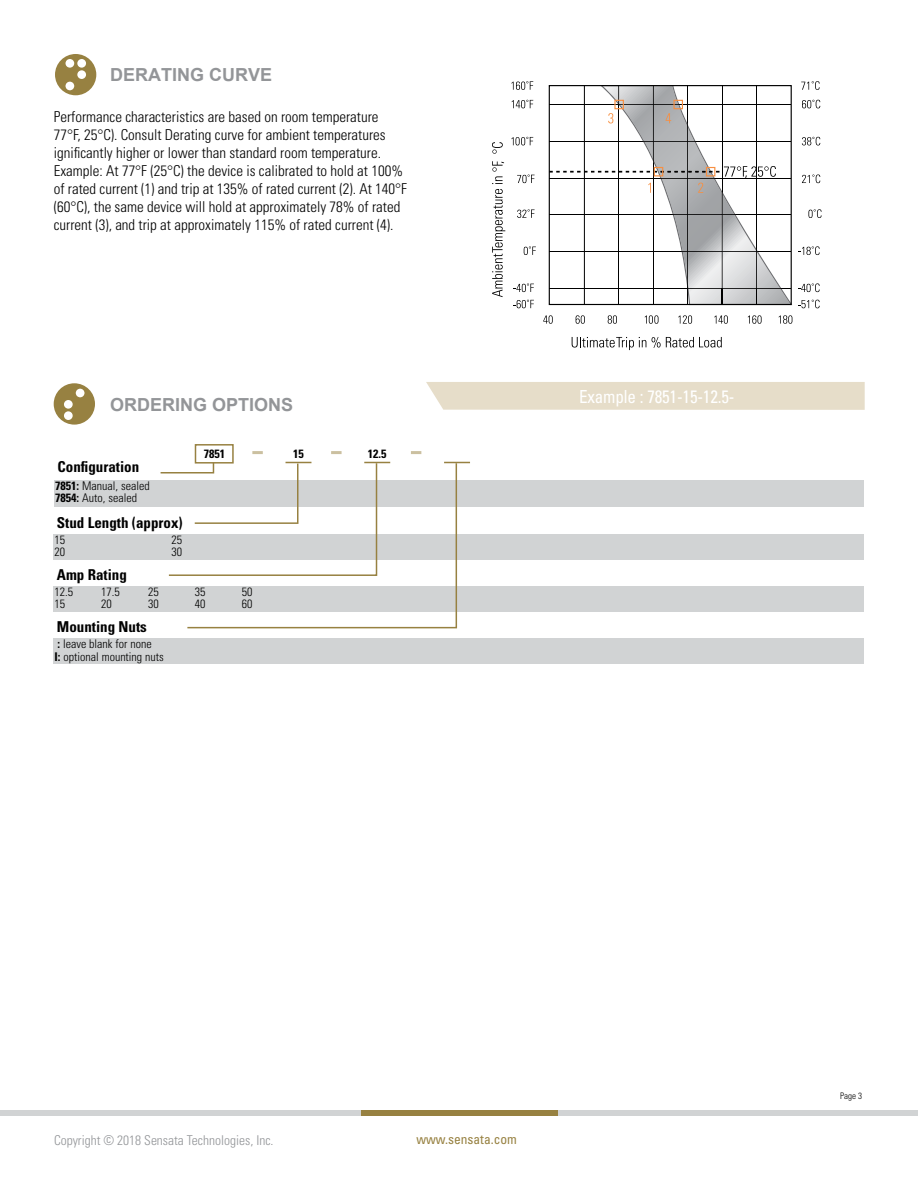
<style>
.page{position:relative;width:918px;height:1188px;background:#fff}
.page>*{position:absolute;margin:0;border:0;box-sizing:border-box;transform-origin:0 0}
.t1{font:700 18px "Arial";color:#939598}
.t2{font:condensed 18px "Univers";letter-spacing:-.01em;color:#fff;scale:.95 1}
.t3{font:300 condensed 15px/18px "Univers";color:#000}
.t4{font:700 condensed 15px "Univers";color:#000}
.t5{font:300 condensed 13.5px "Univers";color:#939598}
.t6{font:condensed 13.5px "Univers";color:#978141}
.t7{font:300 condensed 12px/12.1px "Univers";color:#000}
.t8{font:700 condensed 12px "Univers";color:#000}
.t9{font:300 condensed 9px "Univers";color:#000}
.s1{font-weight:700}
</style>
<div class="page">
<div style="left:0;top:1110px;width:918px;height:6px;background:#d1d3d4"></div>
<div style="left:361px;top:1110px;width:197px;height:6px;background:#978141"></div>
<div style="left:54px;top:383px;width:41px;height:42px;background:#978141;border-radius:50%"></div>
<div style="left:76px;top:389px;width:9px;height:8px;background:#fff;border-radius:50%"></div>
<div style="left:64px;top:400px;width:9px;height:9px;background:#fff;border-radius:50%"></div>
<div style="left:64px;top:411px;width:9px;height:9px;background:#fff;border-radius:50%"></div>
<div style="left:55px;top:54px;width:41px;height:41px;background:#978141;border-radius:50%"></div>
<div style="left:66px;top:59px;width:8px;height:9px;background:#fff;border-radius:50%"></div>
<div style="left:77px;top:59px;width:9px;height:9px;background:#fff;border-radius:50%"></div>
<div style="left:77px;top:70px;width:9px;height:9px;background:#fff;border-radius:50%"></div>
<div style="left:66px;top:82px;width:8px;height:8px;background:#fff;border-radius:50%"></div>
<div style="left:426px;top:382px;width:439px;height:28px;background:#e6ddc9"></div>
<div style="left:195px;top:444px;width:39px;height:20px;border:2px solid #978141"></div>
<div style="left:55px;top:480px;width:809px;height:27px;background:#d1d3d4"></div>
<div style="left:54px;top:534px;width:810px;height:26px;background:#d1d3d4"></div>
<div style="left:54px;top:586px;width:810px;height:26px;background:#d1d3d4"></div>
<div style="left:54px;top:639px;width:810px;height:25px;background:#d1d3d4"></div>
<svg style="left:187px;top:462px;width:271px;height:167px"></svg>
<svg style="left:160px;top:461px;width:230px;height:116px"></svg>
<svg style="left:444px;top:462px;width:26px;height:1px"></svg>
<svg style="left:252px;top:451px;width:11px;height:3px"></svg>
<svg style="left:331px;top:451px;width:11px;height:3px"></svg>
<svg style="left:411px;top:451px;width:10px;height:3px"></svg>
<svg style="left:512px;top:137px;width:21px;height:8px"></svg>
<svg style="left:512px;top:100px;width:21px;height:8px"></svg>
<svg style="left:512px;top:81px;width:21px;height:9px"></svg>
<svg style="left:517px;top:175px;width:18px;height:8px"></svg>
<svg style="left:513px;top:300px;width:21px;height:8px"></svg>
<svg style="left:513px;top:283px;width:21px;height:9px"></svg>
<svg style="left:524px;top:246px;width:12px;height:9px"></svg>
<svg style="left:517px;top:209px;width:18px;height:9px"></svg>
<svg style="left:802px;top:137px;width:18px;height:8px"></svg>
<svg style="left:802px;top:100px;width:18px;height:8px"></svg>
<svg style="left:801px;top:81px;width:19px;height:9px"></svg>
<svg style="left:802px;top:175px;width:18px;height:8px"></svg>
<svg style="left:798px;top:300px;width:22px;height:8px"></svg>
<svg style="left:798px;top:283px;width:22px;height:9px"></svg>
<svg style="left:798px;top:246px;width:22px;height:9px"></svg>
<svg style="left:808px;top:209px;width:14px;height:9px"></svg>
<svg style="left:543px;top:315px;width:10px;height:9px"></svg>
<svg style="left:576px;top:315px;width:9px;height:9px"></svg>
<svg style="left:608px;top:315px;width:9px;height:9px"></svg>
<svg style="left:572px;top:337px;width:74px;height:13px"></svg>
<svg style="left:652px;top:337px;width:70px;height:11px"></svg>
<svg style="left:492px;top:161px;width:13px;height:136px"></svg>
<svg style="left:492px;top:142px;width:11px;height:12px"></svg>
<svg style="left:645px;top:315px;width:14px;height:9px"></svg>
<svg style="left:678px;top:315px;width:14px;height:9px"></svg>
<svg style="left:714px;top:315px;width:14px;height:9px"></svg>
<svg style="left:748px;top:315px;width:14px;height:9px"></svg>
<svg style="left:779px;top:315px;width:13px;height:9px"></svg>
<svg style="left:551px;top:87px;width:239px;height:216px"></svg>
<div style="left:549px;top:85px;width:243px;height:220px;border:1px solid #000"></div>
<p class="t1" style="left:110px;top:63px;width:163px">DERATING CURVE</p>
<p class="t3" style="left:54px;top:108px;width:355px">Performance characteristics are based on room temperature 77°F, 25°C). Consult Derating curve for ambient temperatures ignificantly higher or lower than standard room temperature.<br>Example: At 77°F (25°C) the device is calibrated to hold at 100% of rated current (1) and trip at 135% of rated current (2). At 140°F (60°C), the same device will hold at approximately 78% of rated current (3), and trip at approximately 115% of rated current (4).</p>
<p class="t1" style="left:110px;top:392px;width:185px">ORDERING OPTIONS</p>
<p class="t4" style="left:58px;top:457px;width:83px">Configuration</p>
<p class="t7" style="left:55px;top:479px;width:96px"><span class="s1">7851:</span> Manual, sealed<br><span class="s1">7854:</span> Auto, sealed</p>
<p class="t8" style="left:204px;top:446px;width:23px">7851</p>
<p class="t8" style="left:293px;top:446px;width:12px">15</p>
<p class="t8" style="left:368px;top:446px;width:20px">12.5</p>
<p class="t4" style="left:57px;top:513px;width:127px">Stud Length (approx)</p>
<p class="t4" style="left:57px;top:565px;width:72px">Amp Rating</p>
<p class="t4" style="left:57px;top:618px;width:91px">Mounting Nuts</p>
<p class="t7" style="left:55px;top:534px;width:12px">15<br>20</p>
<p class="t7" style="left:172px;top:534px;width:12px">25<br>30</p>
<p class="t7" style="left:55px;top:586px;width:20px">12.5<br>15</p>
<p class="t7" style="left:101px;top:586px;width:20px">17.5<br>20</p>
<p class="t7" style="left:148px;top:586px;width:12px">25<br>30</p>
<p class="t7" style="left:195px;top:586px;width:12px">35<br>40</p>
<p class="t7" style="left:242px;top:586px;width:12px">50<br>60</p>
<p class="t7" style="left:55px;top:638px;width:111px"><span class="s1">:</span> leave blank for none<br><span class="s1">I:</span> optional mounting nuts</p>
<p class="t2" style="left:579px;top:385px;width:165px">Example : 7851-15-12.5-</p>
<p class="t5" style="left:54px;top:1132px;width:221px">Copyright © 2018 Sensata Technologies, Inc.</p>
<p class="t6" style="left:416px;top:1131px;width:102px">www.sensata.com</p>
<p class="t9" style="left:840px;top:1090px;width:23px">Page 3</p>
</div>
